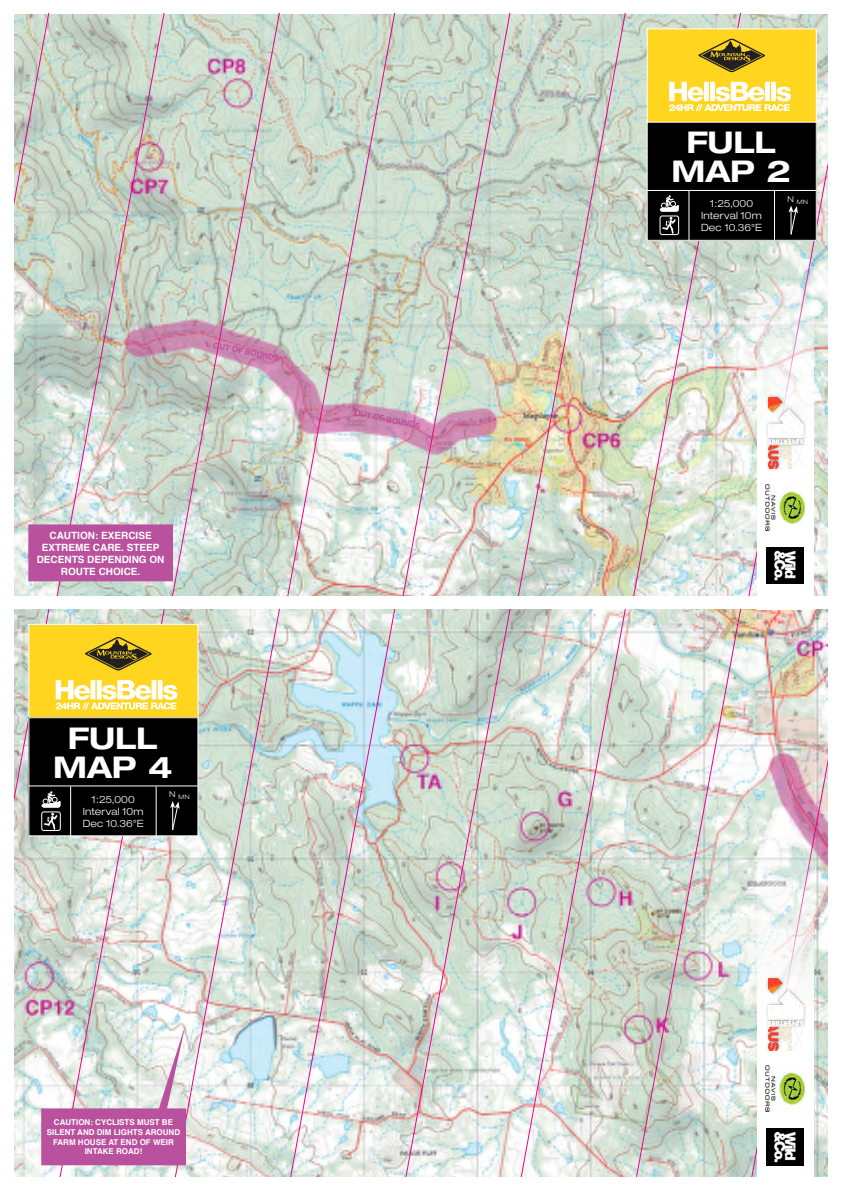
<style>
.page{position:relative;width:842px;height:1191px;background:#fff}
.page>*{position:absolute;margin:0;border:0;box-sizing:border-box;transform-origin:0 0}
.t1{font:700 expanded 30px "Helvetica Neue";letter-spacing:-.005em;color:#fff}
.t2{font:700 10px/12px "Helvetica";color:#fff;text-align:center}
.t3{font:300 expanded 10px "Helvetica Neue";letter-spacing:.01em;color:#fff}
.t4{font:700 8px/9.6px "Helvetica";color:#fff;text-align:center}
.t5{font:700 8px "Helvetica";color:#b9519e}
.t6{font:300 expanded 8px "Helvetica Neue";color:#fff}
.t7{font:300 expanded 6px "Helvetica Neue";color:#fff}
</style>
<div class="page">
<img style="left:14px;top:609px;width:35px;height:567px">
<img style="left:49px;top:609px;width:112px;height:567px">
<svg style="left:161px;top:609px;width:111px;height:567px"></svg>
<svg style="left:272px;top:609px;width:112px;height:567px;background:#d3dcd8"></svg>
<img style="left:384px;top:609px;width:111px;height:567px">
<img style="left:495px;top:609px;width:112px;height:567px">
<img style="left:607px;top:609px;width:111px;height:567px">
<img style="left:718px;top:609px;width:110px;height:567px">
<img style="left:14px;top:13px;width:35px;height:582px">
<img style="left:49px;top:13px;width:112px;height:582px">
<svg style="left:161px;top:13px;width:111px;height:582px;background:#c7cec6"></svg>
<svg style="left:272px;top:13px;width:112px;height:582px;background:#ced4cc"></svg>
<img style="left:384px;top:13px;width:111px;height:582px">
<img style="left:495px;top:13px;width:112px;height:582px">
<img style="left:607px;top:13px;width:111px;height:582px">
<img style="left:718px;top:13px;width:110px;height:582px">
<div style="left:28px;top:624px;width:170px;height:96px;background:#ffd520;border:1px solid #fff"></div>
<div style="left:29px;top:717px;width:169px;height:119px;background:#000"></div>
<div style="left:28px;top:717px;width:170px;height:119px;border:1px solid #fff"></div>
<hr style="left:29px;top:785px;width:169px;height:1px;background:#fff">
<hr style="left:70px;top:786px;width:1px;height:50px;background:#fff">
<hr style="left:156px;top:786px;width:1px;height:50px;background:#fff">
<svg style="left:170px;top:801px;width:10px;height:29px"></svg>
<svg style="left:757px;top:248px;width:57px;height:347px"></svg>
<svg style="left:757px;top:829px;width:57px;height:347px"></svg>
<img style="left:767px;top:547px;width:37px;height:37px">
<img style="left:767px;top:1128px;width:37px;height:37px">
<div style="left:762px;top:480px;width:46px;height:56px;background:#fff"></div>
<img style="left:765px;top:484px;width:41px;height:46px">
<div style="left:762px;top:1061px;width:46px;height:56px;background:#fff"></div>
<img style="left:765px;top:1065px;width:41px;height:46px">
<div style="left:765px;top:393px;width:42px;height:79px;background:#000;opacity:.3"></div>
<img style="left:769px;top:397px;width:35px;height:72px">
<div style="left:765px;top:975px;width:42px;height:78px;background:#000;opacity:.3"></div>
<img style="left:769px;top:978px;width:35px;height:72px">
<div style="left:647px;top:28px;width:170px;height:97px;background:#ffd520;border:1px solid #fff"></div>
<div style="left:647px;top:122px;width:169px;height:118px;background:#000"></div>
<div style="left:647px;top:122px;width:170px;height:119px;border:1px solid #fff"></div>
<hr style="left:647px;top:190px;width:169px;height:1px;background:#fff">
<hr style="left:688px;top:191px;width:1px;height:49px;background:#fff">
<hr style="left:774px;top:191px;width:1px;height:49px;background:#fff">
<svg style="left:788px;top:205px;width:10px;height:30px"></svg>
<div style="left:659px;top:215px;width:20px;height:20px;border:1px solid #fff;border-radius:2px"></div>
<svg style="left:659px;top:195px;width:20px;height:39px"></svg>
<svg style="left:698px;top:38px;width:67px;height:35px"></svg>
<svg style="left:669px;top:82px;width:122px;height:29px"></svg>
<svg style="left:85px;top:637px;width:67px;height:34px"></svg>
<svg style="left:56px;top:680px;width:122px;height:29px"></svg>
<div style="left:29px;top:525px;width:143px;height:56px;background:#b9519e"></div>
<div style="left:28px;top:524px;width:145px;height:57px;border:1px solid #b9519e"></div>
<div style="left:41px;top:811px;width:20px;height:20px;border:1px solid #fff;border-radius:2px"></div>
<svg style="left:41px;top:791px;width:20px;height:38px"></svg>
<div style="left:42px;top:1108px;width:143px;height:56px;background:#b9519e"></div>
<div style="left:41px;top:1108px;width:145px;height:57px;border:1px solid #b9519e"></div>
<svg style="left:159px;top:1023px;width:27px;height:86px"></svg>
<p class="t5" style="left:215px;top:338px;width:69px;rotate:12deg">OUT OF BOUNDS</p>
<p class="t2" style="left:37px;top:529px;width:129px">CAUTION: EXERCISE<br>EXTREME CARE. STEEP<br>DECENTS DEPENDING ON<br>ROUTE CHOICE.</p>
<p class="t1" style="left:68px;top:719px;width:91px">FULL</p>
<p class="t1" style="left:53px;top:748px;width:121px">MAP 4</p>
<p class="t3" style="left:91px;top:793px;width:45px">1:25,000</p>
<p class="t3" style="left:83px;top:805px;width:62px">Interval 10m</p>
<p class="t3" style="left:83px;top:817px;width:62px">Dec 10.36°E</p>
<p class="t6" style="left:169px;top:789px;width:8px">N</p>
<p class="t7" style="left:179px;top:793px;width:12px">MN</p>
<p class="t5" style="left:356px;top:406px;width:69px;rotate:12deg">OUT OF BOUNDS</p>
<p class="t4" style="left:47px;top:1118px;width:135px">CAUTION: CYCLISTS MUST BE<br>SILENT AND DIM LIGHTS AROUND<br>FARM HOUSE AT END OF WEIR<br>INTAKE ROAD!</p>
<p class="t1" style="left:686px;top:124px;width:91px">FULL</p>
<p class="t1" style="left:671px;top:153px;width:121px">MAP 2</p>
<p class="t3" style="left:710px;top:197px;width:45px">1:25,000</p>
<p class="t3" style="left:701px;top:209px;width:62px">Interval 10m</p>
<p class="t3" style="left:701px;top:221px;width:62px">Dec 10.36°E</p>
<p class="t6" style="left:787px;top:194px;width:8px">N</p>
<p class="t7" style="left:797px;top:198px;width:12px">MN</p>
</div>
